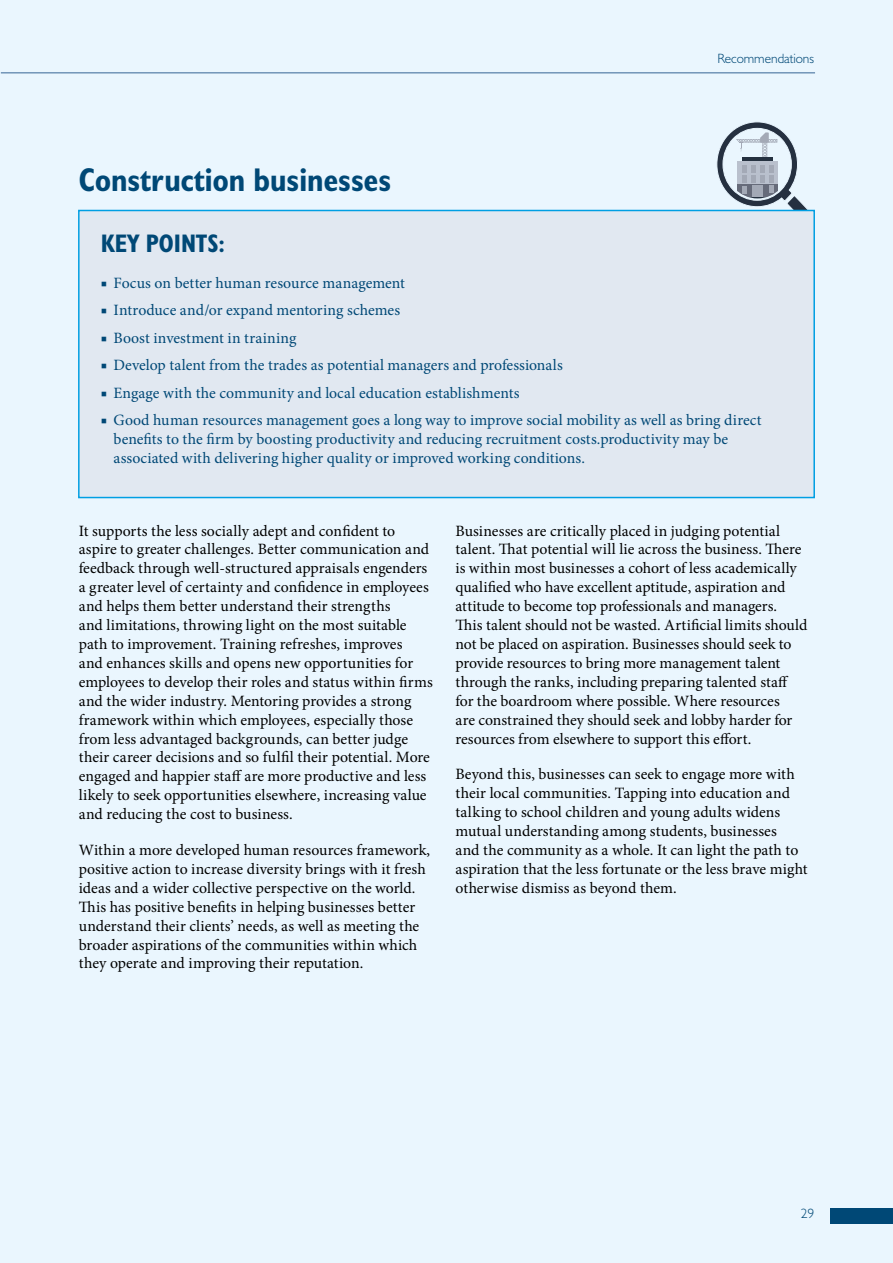
<style>
.page{position:relative;width:893px;height:1263px;background:#eaf6fe}
.page>*{position:absolute;margin:0;border:0;box-sizing:border-box;transform-origin:0 0}
.t1{font:700 condensed 33px "Humanist 521 BT";color:#004876}
.t2{font:700 condensed 25.5px "Humanist 521 BT";color:#004876}
.t3{font:15.75px/18.9px "Minion Pro";color:#000}
.t4{font:15.75px/18.9px "Minion Pro";color:#004876}
.t5{font:300 13.5px "Humanist 521 BT";color:#004876}
</style>
<div class="page">
<svg style="left:717px;top:122px;width:96px;height:88px"></svg>
<hr style="left:735px;top:197px;width:45px;height:1px;background:#293341">
<div style="left:79px;top:210px;width:735px;height:287px;background:#e1e8f1"></div>
<div style="left:78px;top:210px;width:737px;height:288px;border:2px solid #009fe3"></div>
<div style="left:830px;top:1208px;width:63px;height:16px;background:#004876"></div>
<hr style="left:1px;top:72px;width:814px;height:2px;background:#7295b8">
<h1 class="t1" style="left:79px;top:159px;width:314px">Construction businesses</h1>
<p class="t5" style="left:717px;top:50px;width:98px">Recommendations</p>
<h2 class="t2" style="left:101px;top:227px;width:126px">KEY POINTS:</h2>
<p class="t4" style="left:101px;top:273px;width:306px">■ Focus on better human resource management</p>
<p class="t4" style="left:101px;top:301px;width:301px">■ Introduce and/or expand mentoring schemes</p>
<p class="t4" style="left:101px;top:328px;width:197px">■ Boost investment in training</p>
<p class="t4" style="left:101px;top:356px;width:464px">■ Develop talent from the trades as potential managers and professionals</p>
<p class="t4" style="left:101px;top:383px;width:420px">■ Engage with the community and local education establishments</p>
<p class="t4" style="left:114px;top:410px;width:649px;text-indent:-13px">■ Good human resources management goes a long way to improve social mobility as well as bring direct benefits to the firm by boosting productivity and reducing recruitment costs.productivity may be associated with delivering higher quality or improved working conditions.</p>
<p class="t3" style="left:79px;top:521px;width:355px">It supports the less socially adept and confident to aspire to greater challenges. Better communication and feedback through well-structured appraisals engenders a greater level of certainty and confidence in employees and helps them better understand their strengths<br>and limitations, throwing light on the most suitable path to improvement. Training refreshes, improves<br>and enhances skills and opens new opportunities for employees to develop their roles and status within firms and the wider industry. Mentoring provides a strong framework within which employees, especially those from less advantaged backgrounds, can better judge their career decisions and so fulfil their potential. More engaged and happier staff are more productive and less likely to seek opportunities elsewhere, increasing value and reducing the cost to business.</p>
<p class="t3" style="left:79px;top:841px;width:353px">Within a more developed human resources framework, positive action to increase diversity brings with it fresh ideas and a wider collective perspective on the world.<br>This has positive benefits in helping businesses better understand their clients’ needs, as well as meeting the broader aspirations of the communities within which they operate and improving their reputation.</p>
<p class="t3" style="left:455px;top:521px;width:353px">Businesses are critically placed in judging potential talent. That potential will lie across the business. There is within most businesses a cohort of less academically qualified who have excellent aptitude, aspiration and attitude to become top professionals and managers.<br>This talent should not be wasted. Artificial limits should not be placed on aspiration. Businesses should seek to provide resources to bring more management talent through the ranks, including preparing talented staff for the boardroom where possible. Where resources<br>are constrained they should seek and lobby harder for resources from elsewhere to support this effort.</p>
<p class="t3" style="left:455px;top:765px;width:354px">Beyond this, businesses can seek to engage more with their local communities. Tapping into education and talking to school children and young adults widens mutual understanding among students, businesses<br>and the community as a whole. It can light the path to aspiration that the less fortunate or the less brave might otherwise dismiss as beyond them.</p>
<p class="t5" style="left:801px;top:1205px;width:15px">29</p>
</div>
